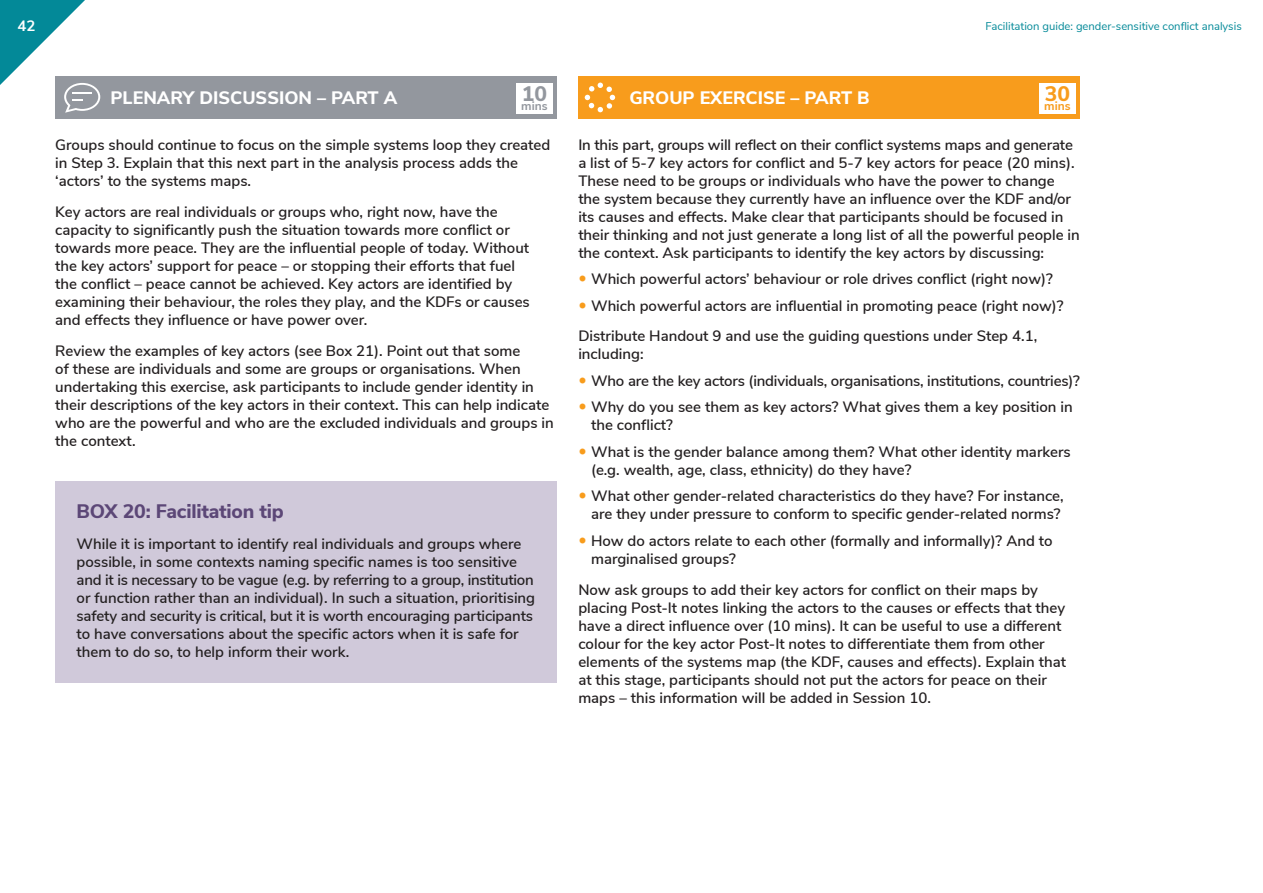
<style>
.page{position:relative;width:1263px;height:893px;background:#fff}
.page>*{position:absolute;margin:0;border:0;box-sizing:border-box;transform-origin:0 0}
.t1{font:800 21px "Nunito Sans";color:#f89c1c}
.t2{font:800 21px "Nunito Sans";color:#93979e}
.t3{font:800 19.5px "Nunito Sans";letter-spacing:-.01em;color:#5c4777}
.t4{font:800 18px "Nunito Sans";color:#fff}
.t5{font:600 15px/18px "Nunito Sans";color:#231f20}
.t6{font:700 15px "Nunito Sans";color:#fff}
.t7{font:700 12px "Nunito Sans";color:#f89c1c}
.t8{font:700 12px "Nunito Sans";color:#93979e}
.t9{font:11.25px "Nunito Sans";color:#038998}
</style>
<div class="page">
<div style="left:578px;top:77px;width:502px;height:42px;background:#f89c1c"></div>
<div style="left:1039px;top:83px;width:37px;height:31px;background:#fff"></div>
<svg style="left:585px;top:83px;width:30px;height:29px"></svg>
<div style="left:55px;top:77px;width:502px;height:42px;background:#93979e"></div>
<div style="left:516px;top:83px;width:37px;height:31px;background:#fff"></div>
<svg style="left:0;top:0;width:100px;height:113px"></svg>
<div style="left:55px;top:480px;width:502px;height:202px;background:#d0c9da"></div>
<p class="t6" style="left:18px;top:14px;width:20px">42</p>
<p class="t9" style="left:985px;top:18px;width:258px">Facilitation guide: gender-sensitive conflict analysis</p>
<p class="t4" style="left:111px;top:85px;width:234px">PLENARY DISCUSSION – PART</p>
<p class="t4" style="left:384px;top:85px;width:15px">A</p>
<h1 class="t2" style="left:522px;top:79px;width:27px">10</h1>
<p class="t8" style="left:521px;top:97px;width:28px">mins</p>
<p class="t5" style="left:55px;top:135px;width:497px">Groups should continue to focus on the simple systems loop they created in Step 3. Explain that this next part in the analysis process adds the ‘actors’ to the systems maps.</p>
<p class="t5" style="left:55px;top:202px;width:476px">Key actors are real individuals or groups who, right now, have the capacity to significantly push the situation towards more conflict or towards more peace. They are the influential people of today. Without the key actors’ support for peace – or stopping their efforts that fuel the conflict – peace cannot be achieved. Key actors are identified by examining their behaviour, the roles they play, and the KDFs or causes and effects they influence or have power over.</p>
<p class="t5" style="left:55px;top:341px;width:500px">Review the examples of key actors (see Box 21). Point out that some<br>of these are individuals and some are groups or organisations. When undertaking this exercise, ask participants to include gender identity in their descriptions of the key actors in their context. This can help indicate who are the powerful and who are the excluded individuals and groups in the context.</p>
<h2 class="t3" style="left:77px;top:497px;width:209px">BOX 20: FACILITATION TIP</h2>
<p class="t5" style="left:77px;top:534px;width:460px">While it is important to identify real individuals and groups where possible, in some contexts naming specific names is too sensitive and it is necessary to be vague (e.g. by referring to a group, institution or function rather than an individual). In such a situation, prioritising safety and security is critical, but it is worth encouraging participants to have conversations about the specific actors when it is safe for them to do so, to help inform their work.</p>
<p class="t4" style="left:629px;top:85px;width:14px">GRO</p>
<p class="t4" style="left:669px;top:85px;width:43px">UP EXERC</p>
<p class="t4" style="left:758px;top:85px;width:60px">ISE – PART</p>
<p class="t4" style="left:857px;top:85px;width:14px">B</p>
<h1 class="t1" style="left:1045px;top:79px;width:27px">30</h1>
<p class="t7" style="left:1044px;top:97px;width:28px">mins</p>
<p class="t5" style="left:578px;top:135px;width:503px">In this part, groups will reflect on their conflict systems maps and generate a list of 5-7 key actors for conflict and 5-7 key actors for peace (20 mins).<br>These need to be groups or individuals who have the power to change the system because they currently have an influence over the KDF and/or its causes and effects. Make clear that participants should be focused in their thinking and not just generate a long list of all the powerful people in the context. Ask participants to identify the key actors by discussing:</p>
<p class="t5" style="left:591px;top:265px;width:474px;line-height:26.5px">Which powerful actors’ behaviour or role drives conflict (right now)?<br>Which powerful actors are influential in promoting peace (right now)?</p>
<p class="t5" style="left:578px;top:326px;width:460px">Distribute Handout 9 and use the guiding questions under Step 4.1, including:</p>
<p class="t5" style="left:591px;top:367px;width:490px;line-height:26.5px">Who are the key actors (individuals, organisations, institutions, countries)?<br>Why do you see them as key actors? What gives them a key position in</p>
<p class="t5" style="left:591px;top:411px;width:481px;line-height:26.5px">the conflict?<br>What is the gender balance among them? What other identity markers</p>
<p class="t5" style="left:591px;top:456px;width:474px;line-height:26.5px">(e.g. wealth, age, class, ethnicity) do they have?<br>What other gender-related characteristics do they have? For instance,</p>
<p class="t5" style="left:591px;top:500px;width:471px;line-height:26.5px">are they under pressure to conform to specific gender-related norms?<br>How do actors relate to each other (formally and informally)? And to</p>
<p class="t5" style="left:578px;top:542px;width:461px;line-height:30.8px;text-indent:13px">marginalised groups?<br>Now ask groups to add their key actors for conflict on their maps by</p>
<p class="t5" style="left:578px;top:598px;width:489px">placing Post-It notes linking the actors to the causes or effects that they have a direct influence over (10 mins). It can be useful to use a different colour for the key actor Post-It notes to differentiate them from other elements of the systems map (the KDF, causes and effects). Explain that at this stage, participants should not put the actors for peace on their maps – this information will be added in Session 10.</p>
</div>
